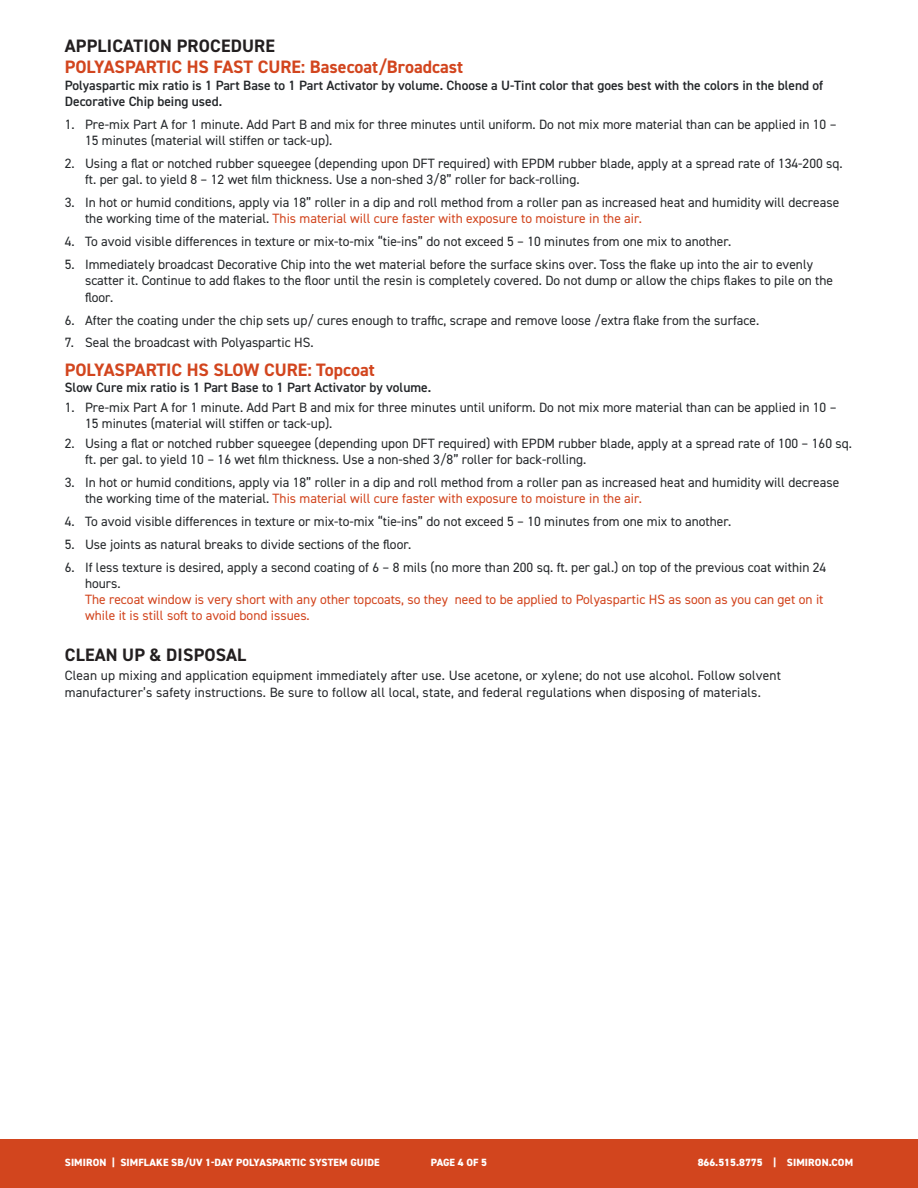
<style>
.page{position:relative;width:918px;height:1188px;background:#fff}
.page>*{position:absolute;margin:0;border:0;box-sizing:border-box;transform-origin:0 0}
.t1{font:700 18px "DIN2014";color:#d2451e}
.t2{font:700 18px "DIN2014";letter-spacing:.01em;color:#231f20}
.t3{font:13.5px/16.2px "DIN2014";color:#24272a}
.t4{font:600 13.5px/16.2px "DIN2014";color:#24272a}
.t5{font:13.5px/16.2px "DIN2014";color:#d2451e}
.t6{font:800 10.5px "DIN2014";letter-spacing:.01em;color:#fff}
.s1{color:#d2451e}
</style>
<div class="page">
<div style="left:0;top:1139px;width:918px;height:49px;background:#d2451e"></div>
<h1 class="t2" style="left:65px;top:34px;width:212px">APPLICATION PROCEDURE</h1>
<h1 class="t1" style="left:65px;top:55px;width:400px">POLYASPARTIC HS FAST CURE: Basecoat/Broadcast</h1>
<p class="t4" style="left:65px;top:77px;width:760px">Polyaspartic mix ratio is 1 Part Base to 1 Part Activator by volume. Choose a U-Tint color that goes best with the colors in the blend of<br>Decorative Chip being used.</p>
<p class="t3" style="left:85px;top:116px;width:753px;text-indent:-20px">1. Pre-mix Part A for 1 minute. Add Part B and mix for three minutes until uniform. Do not mix more material than can be applied in 10 –<br>15 minutes (material will stiffen or tack-up).</p>
<p class="t3" style="left:85px;top:155px;width:759px;text-indent:-20px">2. Using a flat or notched rubber squeegee (depending upon DFT required) with EPDM rubber blade, apply at a spread rate of 134-200 sq. ft. per gal. to yield 8 – 12 wet film thickness. Use a non-shed 3/8” roller for back-rolling.</p>
<p class="t3" style="left:85px;top:194px;width:756px;text-indent:-20px">3. In hot or humid conditions, apply via 18” roller in a dip and roll method from a roller pan as increased heat and humidity will decrease the working time of the material. <span class="s1">This material will cure faster with exposure to moisture in the air.</span></p>
<p class="t3" style="left:65px;top:233px;width:668px">4. To avoid visible differences in texture or mix-to-mix “tie-ins” do not exceed 5 – 10 minutes from one mix to another.</p>
<p class="t3" style="left:85px;top:256px;width:750px;text-indent:-20px">5. Immediately broadcast Decorative Chip into the wet material before the surface skins over. Toss the flake up into the air to evenly scatter it. Continue to add flakes to the floor until the resin is completely covered. Do not dump or allow the chips flakes to pile on the floor.</p>
<p class="t3" style="left:65px;top:312px;width:696px">6. After the coating under the chip sets up/ cures enough to traffic, scrape and remove loose /extra flake from the surface.</p>
<p class="t3" style="left:65px;top:334px;width:250px">7. Seal the broadcast with Polyaspartic HS.</p>
<h1 class="t1" style="left:65px;top:358px;width:311px">POLYASPARTIC HS SLOW CURE: Topcoat</h1>
<p class="t4" style="left:65px;top:379px;width:368px">Slow Cure mix ratio is 1 Part Base to 1 Part Activator by volume.</p>
<p class="t3" style="left:85px;top:399px;width:753px;text-indent:-20px">1. Pre-mix Part A for 1 minute. Add Part B and mix for three minutes until uniform. Do not mix more material than can be applied in 10 –<br>15 minutes (material will stiffen or tack-up).</p>
<p class="t3" style="left:85px;top:435px;width:768px;text-indent:-20px">2. Using a flat or notched rubber squeegee (depending upon DFT required) with EPDM rubber blade, apply at a spread rate of 100 – 160 sq. ft. per gal. to yield 10 – 16 wet film thickness. Use a non-shed 3/8” roller for back-rolling.</p>
<p class="t3" style="left:85px;top:474px;width:756px;text-indent:-20px">3. In hot or humid conditions, apply via 18” roller in a dip and roll method from a roller pan as increased heat and humidity will decrease the working time of the material. <span class="s1">This material will cure faster with exposure to moisture in the air.</span></p>
<p class="t3" style="left:65px;top:513px;width:668px">4. To avoid visible differences in texture or mix-to-mix “tie-ins” do not exceed 5 – 10 minutes from one mix to another.</p>
<p class="t3" style="left:65px;top:536px;width:348px">5. Use joints as natural breaks to divide sections of the floor.</p>
<p class="t3" style="left:85px;top:559px;width:743px;text-indent:-20px">6. If less texture is desired, apply a second coating of 6 – 8 mils (no more than 200 sq. ft. per gal.) on top of the previous coat within 24 hours.</p>
<p class="t5" style="left:85px;top:591px;width:740px">The recoat window is very short with any other topcoats, so they need to be applied to Polyaspartic HS as soon as you can get on it while it is still soft to avoid bond issues.</p>
<h1 class="t2" style="left:65px;top:643px;width:183px">CLEAN UP &amp; DISPOSAL</h1>
<p class="t3" style="left:65px;top:667px;width:718px">Clean up mixing and application equipment immediately after use. Use acetone, or xylene; do not use alcohol. Follow solvent manufacturer’s safety instructions. Be sure to follow all local, state, and federal regulations when disposing of materials.</p>
<p class="t6" style="left:65px;top:1156px;width:316px">SIMIRON | SIMFLAKE SB/UV 1-DAY POLYASPARTIC SYSTEM GUIDE</p>
<p class="t6" style="left:431px;top:1156px;width:58px">PAGE 4 OF 5</p>
<p class="t6" style="left:698px;top:1156px;width:157px">866.515.8775 | SIMIRON.COM</p>
</div>
